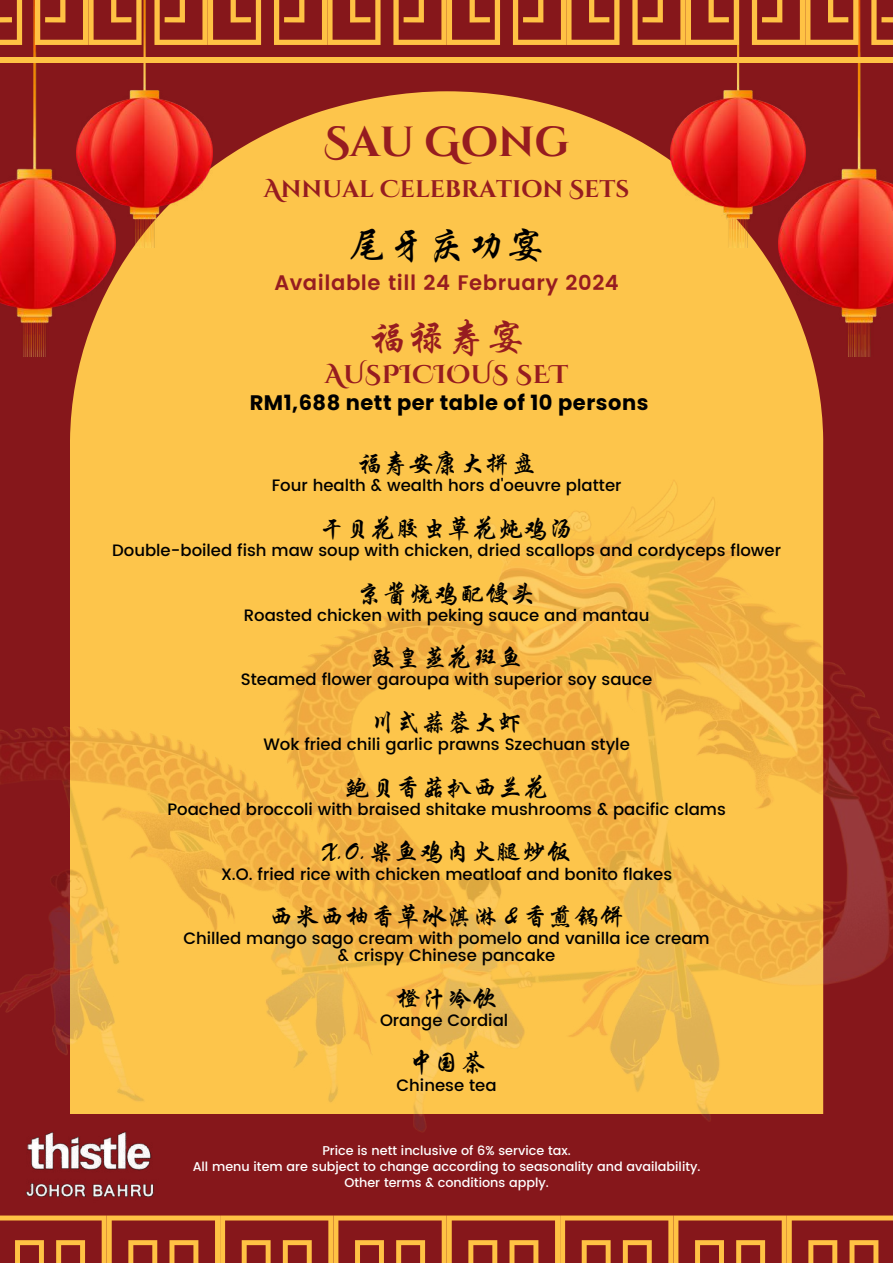
<style>
.page{position:relative;width:893px;height:1263px;background:#86171b}
.page>*{position:absolute;margin:0;border:0;box-sizing:border-box;transform-origin:0 0}
.t1{font:700 42px "Cinzel Decorative";color:#961c20}
.t2{font:38.25px "ST Xingkai";letter-spacing:.025em;color:#000}
.t3{font:38.25px "ST Xingkai";color:#961c20}
.t4{font:25.5px "ST Xingkai";color:#000}
.t5{font:700 25.5px "Cinzel Decorative";letter-spacing:.025em;color:#961c20}
.t6{font:700 24px "Cinzel Decorative";color:#961c20}
.t7{font:700 21px "Poppins";letter-spacing:.025em;color:#000}
.t8{font:600 21px "Poppins";letter-spacing:.025em;color:#961c20}
.t9{font:500 16.5px/16.9px "Poppins";color:#000;text-align:center}
.t10{font:500 12.75px/15.8px "Poppins";color:#fff;text-align:center}
</style>
<div class="page">
<div style="left:70px;top:91px;width:753px;height:388px;background:#fdc54b"></div>
<img style="left:0;top:45px;width:115px;height:311px">
<img style="left:77px;top:45px;width:135px;height:202px">
<img style="left:670px;top:45px;width:108px;height:202px">
<img style="left:778px;top:45px;width:115px;height:311px">
<img style="left:0;top:479px;width:893px;height:653px">
<div style="left:0;top:58px;width:88px;height:5px;background:#ffc244"></div>
<div style="left:88px;top:58px;width:119px;height:5px;background:#ffc244"></div>
<div style="left:207px;top:58px;width:120px;height:5px;background:#ffc244"></div>
<div style="left:327px;top:58px;width:119px;height:5px;background:#ffc244"></div>
<div style="left:446px;top:58px;width:119px;height:5px;background:#ffc244"></div>
<div style="left:566px;top:58px;width:119px;height:5px;background:#ffc244"></div>
<div style="left:685px;top:58px;width:119px;height:5px;background:#ffc244"></div>
<svg style="left:0;top:0;width:893px;height:45px"></svg>
<div style="left:805px;top:58px;width:88px;height:5px;background:#ffc244"></div>
<img style="left:20px;top:1124px;width:138px;height:73px">
<svg style="left:0;top:1215px;width:893px;height:48px"></svg>
<h1 class="t1" style="left:324px;top:115px;width:247px">SAU GONG</h1>
<h3 class="t6" style="left:264px;top:174px;width:367px">ANNUAL CELEBRATION SETS</h3>
<h2 class="t2" style="left:349px;top:226px;width:197px">尾牙庆功宴</h2>
<p class="t8" style="left:274px;top:270px;width:346px">Available till 24 February 2024</p>
<h2 class="t3" style="left:369px;top:318px;width:157px">福禄寿宴</h2>
<h3 class="t5" style="left:325px;top:358px;width:245px">AUSPICIOUS SET</h3>
<p class="t7" style="left:250px;top:388px;width:400px">RM1,688 nett per table of 10 persons</p>
<h3 class="t4" style="left:357px;top:451px;width:180px">福寿安康大拼盘</h3>
<p class="t9" style="left:272px;top:477px;width:351px">Four health &amp; wealth hors d'oeuvre platter</p>
<h3 class="t4" style="left:319px;top:515px;width:256px">干贝花胶虫草花炖鸡汤</h3>
<p class="t9" style="left:112px;top:542px;width:670px">Double-boiled fish maw soup with chicken, dried scallops and cordyceps flower</p>
<h3 class="t4" style="left:357px;top:580px;width:180px">京酱烧鸡配馒头</h3>
<p class="t9" style="left:244px;top:607px;width:407px">Roasted chicken with peking sauce and mantau</p>
<h3 class="t4" style="left:370px;top:645px;width:154px">豉皇蒸花斑鱼</h3>
<p class="t9" style="left:241px;top:671px;width:413px">Steamed flower garoupa with superior soy sauce</p>
<h3 class="t4" style="left:370px;top:709px;width:154px">川式蒜蓉大虾</h3>
<p class="t9" style="left:263px;top:736px;width:368px">Wok fried chili garlic prawns Szechuan style</p>
<h3 class="t4" style="left:344px;top:774px;width:205px">鲍贝香菇扒西兰花</h3>
<p class="t9" style="left:167px;top:801px;width:560px">Poached broccoli with braised shitake mushrooms &amp; pacific clams</p>
<h3 class="t4" style="left:321px;top:839px;width:252px">X.O.柴鱼鸡肉火腿炒饭</h3>
<p class="t9" style="left:221px;top:865px;width:452px">X.O. fried rice with chicken meatloaf and bonito flakes</p>
<h3 class="t4" style="left:268px;top:903px;width:358px">西米西柚香草冰淇淋 &amp; 香煎锅饼</h3>
<p class="t9" style="left:183px;top:930px;width:528px">Chilled mango sago cream with pomelo and vanilla ice cream &amp; crispy Chinese pancake</p>
<h3 class="t4" style="left:395px;top:985px;width:103px">橙汁冷饮</h3>
<p class="t9" style="left:380px;top:1012px;width:130px">Orange Cordial</p>
<h3 class="t4" style="left:408px;top:1050px;width:78px">中国茶</h3>
<p class="t9" style="left:396px;top:1076px;width:102px">Chinese tea</p>
<p class="t10" style="left:193px;top:1143px;width:509px">Price is nett inclusive of 6% service tax.<br>All menu item are subject to change according to seasonality and availability.<br>Other terms &amp; conditions apply.</p>
</div>
